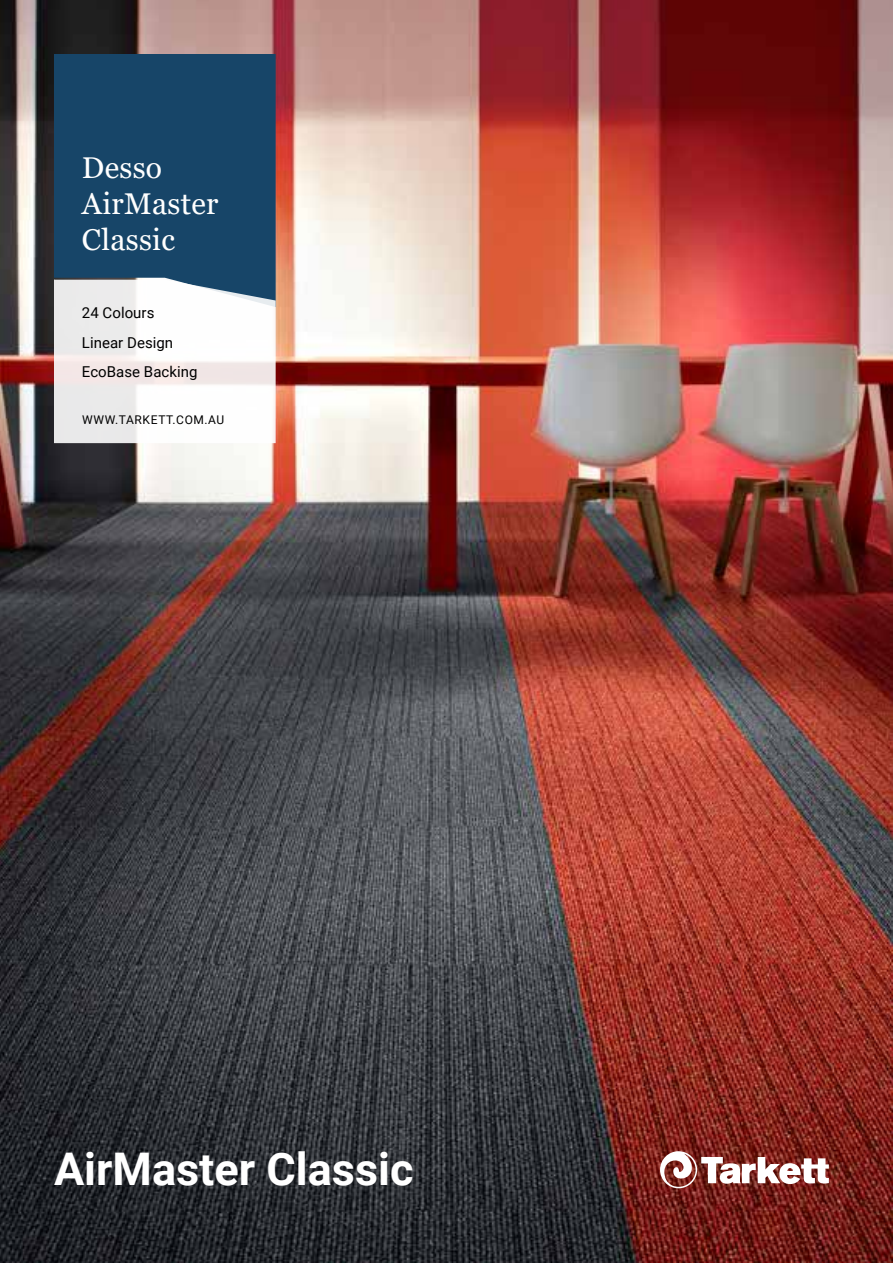
<style>
.page{position:relative;width:893px;height:1263px;background:#fff}
.page>*{position:absolute;margin:0;border:0;box-sizing:border-box;transform-origin:0 0}
.t1{font:700 45px "Roboto";color:#fff}
.t2{font:30px/36px "Georgia";letter-spacing:.01em;color:#fff}
.t3{font:15px/29.5px "Roboto";letter-spacing:.005em;color:#000}
.t4{font:12px "Roboto";letter-spacing:.055em;color:#000}
</style>
<div class="page">
<img style="left:0;top:0;width:893px;height:1263px">
<div style="left:54px;top:54px;width:222px;height:225px;background:#174568"></div>
<svg style="left:54px;top:279px;width:222px;height:164px"></svg>
<svg style="left:660px;top:1151px;width:169px;height:37px"></svg>
<h2 class="t2" style="left:82px;top:150px;width:138px">Desso<br>AirMaster<br>Classic</h2>
<p class="t3" style="left:82px;top:298px;width:117px">24 Colours<br>Linear Design<br>EcoBase Backing</p>
<p class="t4" style="left:82px;top:412px;width:144px">WWW.TARKETT.COM.AU</p>
<h1 class="t1" style="left:54px;top:1137px;width:361px">AirMaster Classic</h1>
</div>
